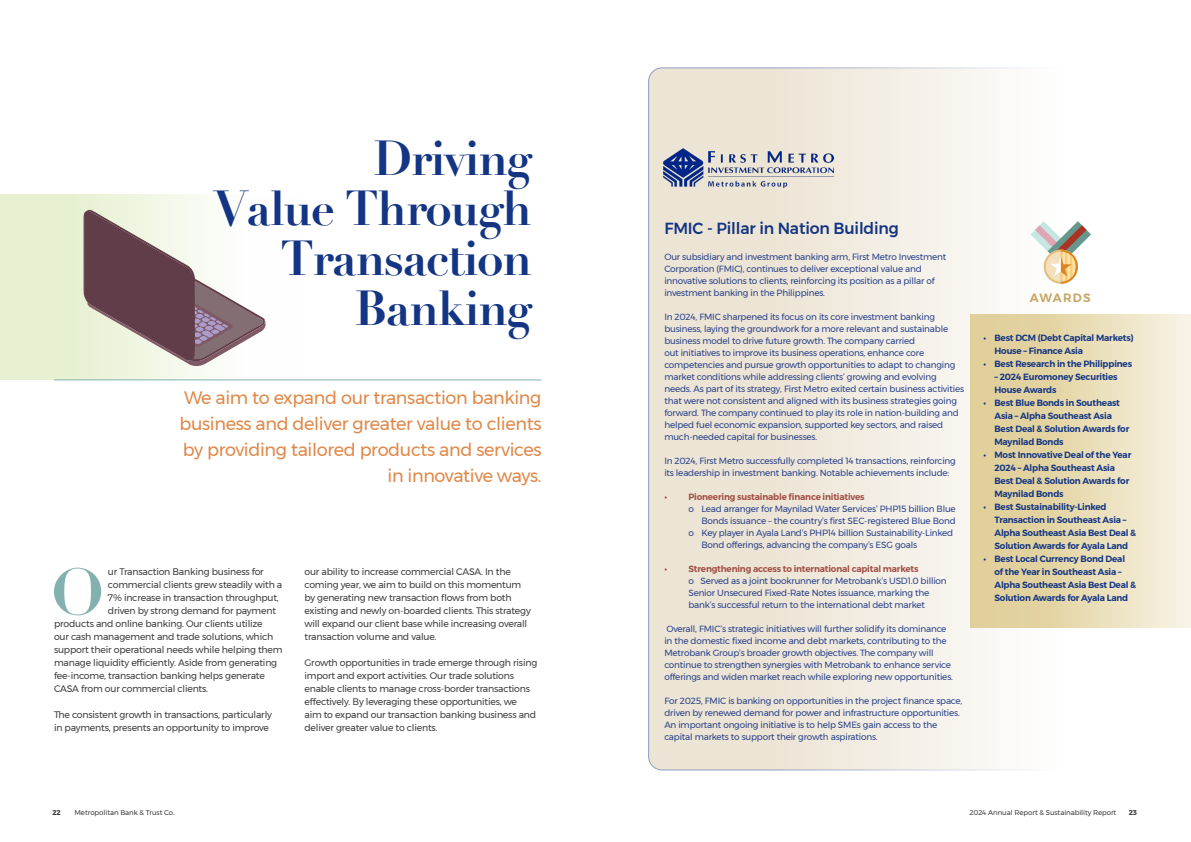
<style>
.page{position:relative;width:1191px;height:842px;background:#fff}
.page>*{position:absolute;margin:0;border:0;box-sizing:border-box;transform-origin:0 0}
.body_copy{font:700 64.3px "Didot";color:#83b1ae}
.Article_title{font:700 48px "Didot";letter-spacing:-.03em;color:#133583}
.pullquote_standfirst{font:18px/26px "Montserrat";letter-spacing:-.02em;color:#e08848}
.headline{font:500 16px "Montserrat";letter-spacing:-.01em;color:#133583}
.Indent1_body_copy{font:600 12px "Montserrat";letter-spacing:.11em;color:#c6a763}
.body_copy-2{font:9.5px/13px "Montserrat";letter-spacing:-.02em;color:#3e3e3f}
.body_copy-3{font:9px/12px "Montserrat";letter-spacing:-.02em;color:#29428b}
.Indent1_body_copy-2{font:600 9px/13px "Montserrat";letter-spacing:-.02em;color:#133583}
.body_copy-4{font:600 9px "Montserrat";letter-spacing:-.02em;color:#a24d43}
.t1{font:7px "Montserrat";letter-spacing:-.01em;color:#3e3e3f}
.t2{font:700 7px "Montserrat";color:#3e3e3f}
</style>
<div class="page">
<div style="left:648px;top:68px;width:500px;height:702px;background:linear-gradient(to right,#e8dfcc,#fff);border-radius:14px"></div>
<div style="left:970px;top:315px;width:221px;height:313px;background:linear-gradient(to right,#ddc98d,#f6f1e1)"></div>
<div style="left:0;top:194px;width:300px;height:186px;background:linear-gradient(to right,#e2eec9,#fff)"></div>
<hr style="left:54px;top:380px;width:487px;height:1px;background:#82b0ad">
<svg style="left:84px;top:209px;width:183px;height:158px"></svg>
<img style="left:664px;top:149px;width:169px;height:39px">
<svg style="left:1030px;top:221px;width:61px;height:63px"></svg>
<p class="Article_title" style="left:373px;top:128px;width:160px">Driving</p>
<p class="Article_title" style="left:214px;top:178px;width:320px">Value Through</p>
<p class="Article_title" style="left:280px;top:228px;width:253px">Transaction</p>
<p class="Article_title" style="left:355px;top:278px;width:179px">Banking</p>
<p class="pullquote_standfirst" style="left:179px;top:384px;width:363px">We aim to expand our transaction banking business and deliver greater value to clients</p>
<p class="pullquote_standfirst" style="left:183px;top:436px;width:360px">by providing tailored products and services</p>
<p class="pullquote_standfirst" style="left:387px;top:462px;width:155px">in innovative ways.</p>
<p class="body_copy" style="left:51px;top:551px;width:54px">O</p>
<p class="body_copy-2" style="left:108px;top:565px;width:157px">ur Transaction Banking business for</p>
<p class="body_copy-2" style="left:108px;top:578px;width:176px">commercial clients grew steadily with a</p>
<p class="body_copy-2" style="left:108px;top:591px;width:172px">7% increase in transaction throughput,</p>
<p class="body_copy-2" style="left:108px;top:604px;width:170px">driven by strong demand for payment</p>
<p class="body_copy-2" style="left:54px;top:617px;width:210px">products and online banking. Our clients utilize</p>
<p class="body_copy-2" style="left:54px;top:630px;width:221px">our cash management and trade solutions, which</p>
<p class="body_copy-2" style="left:54px;top:643px;width:230px">support their operational needs while helping them</p>
<p class="body_copy-2" style="left:54px;top:656px;width:225px">manage liquidity efficiently. Aside from generating</p>
<p class="body_copy-2" style="left:54px;top:669px;width:212px">fee-income, transaction banking helps generate</p>
<p class="body_copy-2" style="left:54px;top:682px;width:156px">CASA from our commercial clients.</p>
<p class="body_copy-2" style="left:54px;top:708px;width:219px">The consistent growth in transactions, particularly in payments, presents an opportunity to improve</p>
<p class="body_copy-2" style="left:304px;top:565px;width:228px">our ability to increase commercial CASA. In the coming year, we aim to build on this momentum by generating new transaction flows from both existing and newly on-boarded clients. This strategy will expand our client base while increasing overall transaction volume and value.</p>
<p class="body_copy-2" style="left:304px;top:656px;width:234px">Growth opportunities in trade emerge through rising import and export activities. Our trade solutions enable clients to manage cross-border transactions effectively. By leveraging these opportunities, we<br>aim to expand our transaction banking business and deliver greater value to clients.</p>
<p class="headline" style="left:664px;top:216px;width:236px">FMIC - Pillar in Nation Building</p>
<p class="body_copy-3" style="left:664px;top:250px;width:283px">Our subsidiary and investment banking arm, First Metro Investment Corporation (FMIC), continues to deliver exceptional value and innovative solutions to clients, reinforcing its position as a pillar of investment banking in the Philippines.</p>
<p class="body_copy-3" style="left:664px;top:310px;width:301px">In 2024, FMIC sharpened its focus on its core investment banking business, laying the groundwork for a more relevant and sustainable business model to drive future growth. The company carried<br>out initiatives to improve its business operations, enhance core competencies and pursue growth opportunities to adapt to changing market conditions while addressing clients’ growing and evolving needs. As part of its strategy, First Metro exited certain business activities that were not consistent and aligned with its business strategies going forward. The company continued to play its role in nation-building and helped fuel economic expansion, supported key sectors, and raised much-needed capital for businesses.</p>
<p class="body_copy-3" style="left:664px;top:454px;width:293px">In 2024, First Metro successfully completed 14 transactions, reinforcing its leadership in investment banking. Notable achievements include:</p>
<p class="body_copy-4" style="left:664px;top:489px;width:202px">• Pioneering sustainable finance initiatives</p>
<p class="body_copy-3" style="left:688px;top:502px;width:269px;text-align:right">o Lead arranger for Maynilad Water Services’ PHP15 billion Blue<br>Bonds issuance – the country’s first SEC-registered Blue Bond</p>
<p class="body_copy-3" style="left:701px;top:526px;width:253px;text-indent:-13px">o Key player in Ayala Land’s PHP14 billion Sustainability-Linked<br>Bond offerings, advancing the company’s ESG goals</p>
<p class="body_copy-4" style="left:664px;top:561px;width:256px">• Strengthening access to international capital markets</p>
<p class="body_copy-3" style="left:688px;top:574px;width:260px">o Served as a joint bookrunner for Metrobank’s USD1.0 billion<br>Senior Unsecured Fixed-Rate Notes issuance, marking the bank’s successful return to the international debt market</p>
<p class="body_copy-3" style="left:664px;top:622px;width:290px">Overall, FMIC’s strategic initiatives will further solidify its dominance in the domestic fixed income and debt markets, contributing to the Metrobank Group’s broader growth objectives. The company will continue to strengthen synergies with Metrobank to enhance service offerings and widen market reach while exploring new opportunities.</p>
<p class="body_copy-3" style="left:664px;top:694px;width:299px">For 2025, FMIC is banking on opportunities in the project finance space, driven by renewed demand for power and infrastructure opportunities.<br>An important ongoing initiative is to help SMEs gain access to the capital markets to support their growth aspirations.</p>
<p class="Indent1_body_copy" style="left:1029px;top:288px;width:62px">AWARDS</p>
<p class="Indent1_body_copy-2" style="left:994px;top:331px;width:141px;text-indent:-11px">• Best DCM (Debt Capital Markets)<br>House – Finance Asia</p>
<p class="Indent1_body_copy-2" style="left:983px;top:357px;width:150px">• Best Research in the Philippines</p>
<p class="Indent1_body_copy-2" style="left:994px;top:370px;width:125px">– 2024 Euromoney Securities<br>House Awards</p>
<p class="Indent1_body_copy-2" style="left:994px;top:396px;width:136px;text-indent:-11px">• Best Blue Bonds in Southeast<br>Asia – Alpha Southeast Asia<br>Best Deal &amp; Solution Awards for<br>Maynilad Bonds</p>
<p class="Indent1_body_copy-2" style="left:994px;top:448px;width:138px;text-indent:-11px">• Most Innovative Deal of the Year<br>2024 – Alpha Southeast Asia<br>Best Deal &amp; Solution Awards for<br>Maynilad Bonds</p>
<p class="Indent1_body_copy-2" style="left:994px;top:500px;width:143px;text-indent:-11px">• Best Sustainability-Linked<br>Transaction in Southeast Asia –<br>Alpha Southeast Asia Best Deal &amp;<br>Solution Awards for Ayala Land</p>
<p class="Indent1_body_copy-2" style="left:994px;top:552px;width:143px;text-indent:-11px">• Best Local Currency Bond Deal<br>of the Year in Southeast Asia –<br>Alpha Southeast Asia Best Deal &amp;<br>Solution Awards for Ayala Land</p>
<p class="t2" style="left:52px;top:807px;width:10px">22</p>
<p class="t1" style="left:74px;top:807px;width:102px">Metropolitan Bank &amp; Trust Co.</p>
<p class="t1" style="left:969px;top:807px;width:148px">2024 Annual Report &amp; Sustainability Report</p>
<p class="t2" style="left:1128px;top:807px;width:10px">23</p>
</div>
